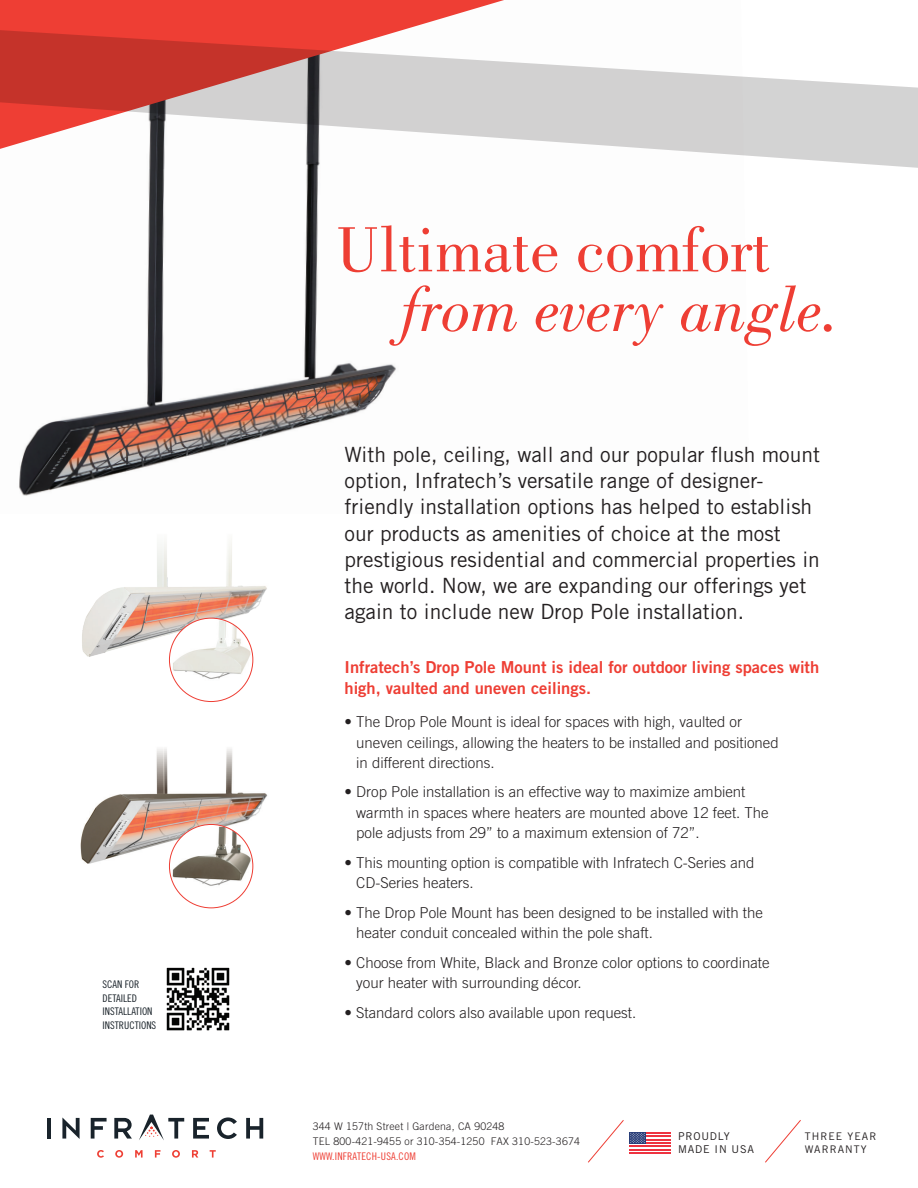
<style>
.page{position:relative;width:918px;height:1188px;background:#fff}
.page>*{position:absolute;margin:0;border:0;box-sizing:border-box;transform-origin:0 0}
.t1{font:66px "Bodoni";color:#ee3e34}
.t2{font:italic 66px "Bodoni";color:#ee3e34}
.t3{font:21px/26.2px "Trade Gothic";color:#231f20}
.t4{font:16.5px/20.2px "Trade Gothic Bold Two";color:#ee3e34}
.t5{font:300 15px/20.2px "Trade Gothic";color:#231f20}
.t6{font:10.8px/12.9px "Trade Gothic";letter-spacing:.075em;color:#211d1e}
.t7{font:300 10.5px/15px "Trade Gothic";letter-spacing:.02em;color:#231f20}
.t8{font:10.5px/13.5px "Trade Gothic Cond Eighteen";color:#1a232a}
.t9{font:10.5px "Trade Gothic Cond Eighteen";letter-spacing:.02em;color:#ee3e34}
.t10{font:10.5px/12.8px "Trade Gothic";letter-spacing:.1em;color:#231f20}
</style>
<div class="page">
<img style="left:166px;top:967px;width:64px;height:64px">
<img style="left:19px;top:169px;width:377px;height:327px">
<svg style="left:0;top:0;width:504px;height:29px;background:#ef5047"></svg>
<svg style="left:0;top:29px;width:918px;height:140px"></svg>
<img style="left:82px;top:541px;width:185px;height:155px">
<img style="left:80px;top:748px;width:188px;height:155px">
<svg style="left:169px;top:618px;width:84px;height:84px"></svg>
<img style="left:169px;top:620px;width:84px;height:69px">
<svg style="left:169px;top:824px;width:84px;height:84px"></svg>
<img style="left:169px;top:827px;width:84px;height:68px">
<svg style="left:645px;top:1140px;width:25px;height:11px"></svg>
<hr style="left:629px;top:1152px;width:41px;height:2px;background:#ee3340">
<hr style="left:629px;top:1149px;width:41px;height:1px;background:#ee3340">
<hr style="left:629px;top:1145px;width:41px;height:2px;background:#ee3340">
<hr style="left:629px;top:1142px;width:41px;height:2px;background:#ee3340">
<hr style="left:629px;top:1139px;width:41px;height:1px;background:#ee3340">
<hr style="left:629px;top:1135px;width:41px;height:2px;background:#ee3340">
<hr style="left:629px;top:1132px;width:41px;height:2px;background:#ee3340">
<div style="left:629px;top:1132px;width:17px;height:12px;background:#293e79"></div>
<svg style="left:588px;top:1120px;width:57px;height:43px"></svg>
<svg style="left:765px;top:1120px;width:36px;height:43px"></svg>
<svg style="left:97px;top:1150px;width:7px;height:8px"></svg>
<svg style="left:115px;top:1150px;width:8px;height:8px"></svg>
<svg style="left:135px;top:1150px;width:8px;height:8px"></svg>
<svg style="left:155px;top:1150px;width:6px;height:8px"></svg>
<svg style="left:172px;top:1150px;width:8px;height:8px"></svg>
<svg style="left:192px;top:1150px;width:6px;height:8px"></svg>
<svg style="left:210px;top:1150px;width:6px;height:8px"></svg>
<hr style="left:47px;top:1118px;width:4px;height:21px;background:#19232b">
<svg style="left:62px;top:1117px;width:18px;height:22px"></svg>
<svg style="left:91px;top:1118px;width:16px;height:21px"></svg>
<svg style="left:114px;top:1118px;width:18px;height:21px"></svg>
<svg style="left:139px;top:1115px;width:45px;height:25px"></svg>
<svg style="left:193px;top:1118px;width:16px;height:21px"></svg>
<svg style="left:217px;top:1117px;width:20px;height:22px"></svg>
<svg style="left:246px;top:1118px;width:17px;height:21px"></svg>
<p class="t8" style="left:103px;top:978px;width:55px">SCAN FOR<br>DETAILED<br>INSTALLATION<br>INSTRUCTIONS</p>
<h1 class="t1" style="left:336px;top:213px;width:436px">Ultimate comfort</h1>
<h1 class="t2" style="left:402px;top:272px;width:439px">from every angle.</h1>
<p class="t3" style="left:345px;top:441px;width:477px">With pole, ceiling, wall and our popular flush mount option, Infratech’s versatile range of designer&shy;friendly installation options has helped to establish our products as amenities of choice at the most prestigious residential and commercial properties in the world. Now, we are expanding our offerings yet again to include new Drop Pole installation.</p>
<p class="t4" style="left:345px;top:657px;width:476px">Infratech’s Drop Pole Mount is ideal for outdoor living spaces with high, vaulted and uneven ceilings.</p>
<p class="t5" style="left:356px;top:712px;width:424px;text-indent:-12px">• The Drop Pole Mount is ideal for spaces with high, vaulted or uneven ceilings, allowing the heaters to be installed and positioned in different directions.</p>
<p class="t5" style="left:356px;top:782px;width:414px;text-indent:-12px">• Drop Pole installation is an effective way to maximize ambient warmth in spaces where heaters are mounted above 12 feet. The pole adjusts from 29” to a maximum extension of 72”.</p>
<p class="t5" style="left:356px;top:852px;width:400px;text-indent:-12px">• This mounting option is compatible with Infratech C-Series and<br>CD-Series heaters.</p>
<p class="t5" style="left:356px;top:902px;width:408px;text-indent:-12px">• The Drop Pole Mount has been designed to be installed with the heater conduit concealed within the pole shaft.</p>
<p class="t5" style="left:356px;top:952px;width:415px;text-indent:-12px">• Choose from White, Black and Bronze color options to coordinate your heater with surrounding décor.</p>
<p class="t5" style="left:345px;top:1002px;width:293px">• Standard colors also available upon request.</p>
<p class="t7" style="left:313px;top:1118px;width:269px">344 W 157th Street | Gardena, CA 90248<br>TEL 800-421-9455 or 310-354-1250 FAX 310-523-3674</p>
<p class="t9" style="left:313px;top:1150px;width:105px">WWW.INFRATECH-USA.COM</p>
<p class="t6" style="left:678px;top:1130px;width:78px">PROUDLY<br>MADE IN USA</p>
<p class="t10" style="left:805px;top:1130px;width:73px">THREE YEAR<br>WARRANTY</p>
</div>
